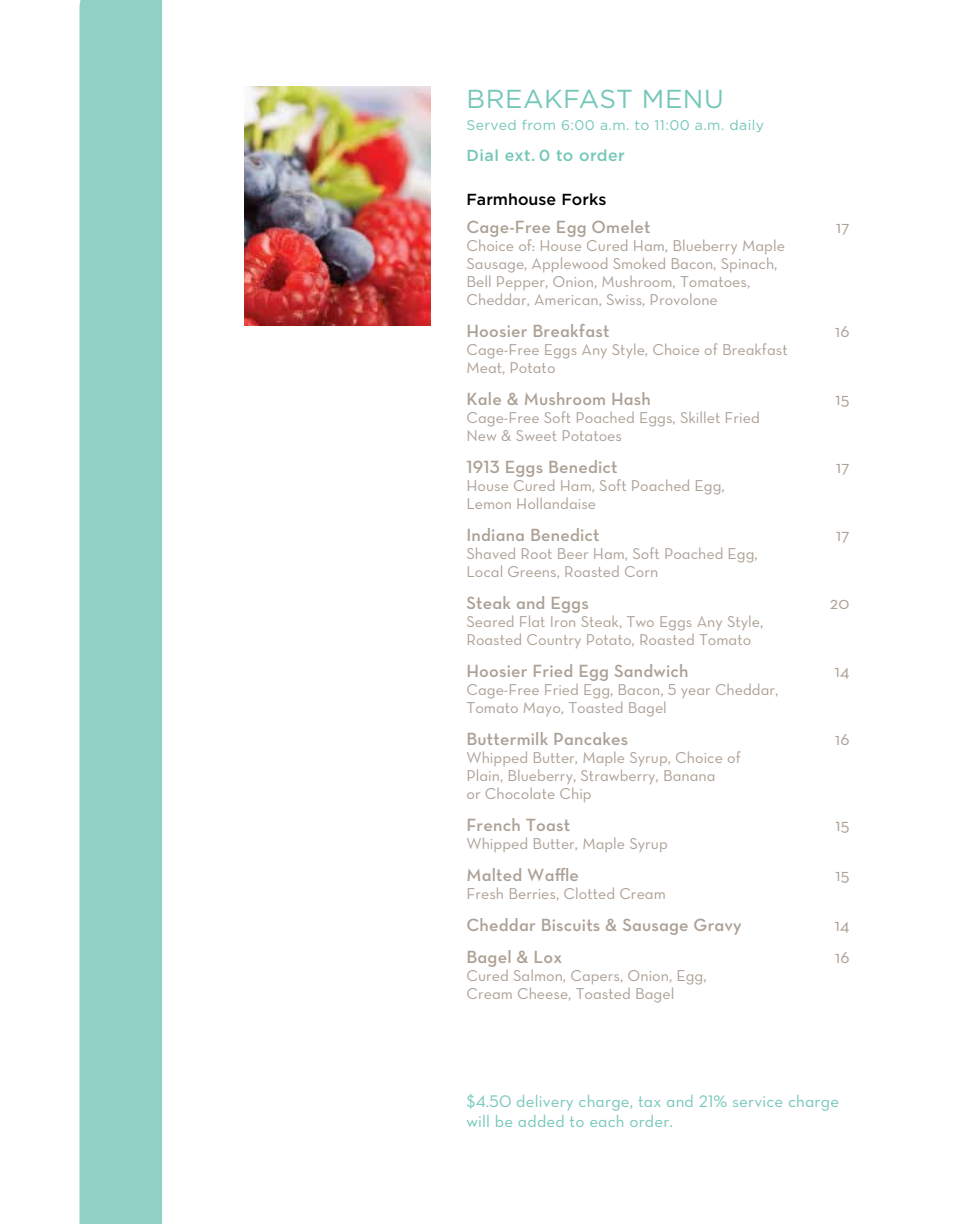
<style>
.page{position:relative;width:972px;height:1224px;background:#fff}
.page>*{position:absolute;margin:0;border:0;box-sizing:border-box;transform-origin:0 0}
.t1{font:26px "Gotham";letter-spacing:.02em;color:#75c7b9}
.t2{font:18px "Neutra Text Demi Alt";letter-spacing:.01em;color:#aca095}
.t3{font:18px "Neutra Text";letter-spacing:.01em;color:#aca095}
.t4{font:17px/20px "Neutra Text Book Alt";letter-spacing:.01em;color:#75c7b9}
.t5{font:16px/18px "Neutra Text Book Alt";color:#aca095}
.t6{font:500 16px "Gotham";letter-spacing:.03em;color:#75c7b9}
.t7{font:500 16px "Gotham";color:#000}
.t8{font:14px "Gotham";letter-spacing:.03em;color:#75c7b9}
</style>
<div class="page">
<div style="left:80px;top:0;width:82px;height:1224px;background:#91d1c5"></div>
<img style="left:245px;top:86px;width:185px;height:239px">
<h1 class="t1" style="left:466px;top:85px;width:259px">BREAKFAST MENU</h1>
<p class="t8" style="left:466px;top:117px;width:299px">Served from 6:00 a.m. to 11:00 a.m. daily</p>
<p class="t6" style="left:466px;top:146px;width:160px">Dial ext. 0 to order</p>
<p class="t7" style="left:466px;top:190px;width:141px">Farmhouse Forks</p>
<p class="t2" style="left:466px;top:215px;width:186px">Cage-Free Egg Omelet</p>
<p class="t3" style="left:836px;top:216px;width:15px">17</p>
<p class="t5" style="left:466px;top:236px;width:320px">Choice of: House Cured Ham, Blueberry Maple Sausage, Applewood Smoked Bacon, Spinach, Bell Pepper, Onion, Mushroom, Tomatoes, Cheddar, American, Swiss, Provolone</p>
<p class="t2" style="left:466px;top:319px;width:144px">Hoosier Breakfast</p>
<p class="t3" style="left:835px;top:320px;width:16px">16</p>
<p class="t5" style="left:466px;top:340px;width:323px">Cage-Free Eggs Any Style, Choice of Breakfast<br>Meat, Potato</p>
<p class="t2" style="left:466px;top:387px;width:186px">Kale &amp; Mushroom Hash</p>
<p class="t3" style="left:835px;top:388px;width:16px">15</p>
<p class="t5" style="left:466px;top:408px;width:295px">Cage-Free Soft Poached Eggs, Skillet Fried<br>New &amp; Sweet Potatoes</p>
<p class="t2" style="left:466px;top:455px;width:153px">1913 Eggs Benedict</p>
<p class="t3" style="left:836px;top:456px;width:15px">17</p>
<p class="t5" style="left:466px;top:476px;width:260px">House Cured Ham, Soft Poached Egg,<br>Lemon Hollandaise</p>
<p class="t2" style="left:466px;top:523px;width:135px">Indiana Benedict</p>
<p class="t3" style="left:836px;top:524px;width:15px">17</p>
<p class="t5" style="left:466px;top:544px;width:293px">Shaved Root Beer Ham, Soft Poached Egg,<br>Local Greens, Roasted Corn</p>
<p class="t2" style="left:466px;top:591px;width:124px">Steak and Eggs</p>
<p class="t3" style="left:830px;top:592px;width:21px">20</p>
<p class="t5" style="left:466px;top:612px;width:298px">Seared Flat Iron Steak, Two Eggs Any Style,<br>Roasted Country Potato, Roasted Tomato</p>
<p class="t2" style="left:466px;top:659px;width:224px">Hoosier Fried Egg Sandwich</p>
<p class="t3" style="left:835px;top:660px;width:16px">14</p>
<p class="t5" style="left:466px;top:680px;width:314px">Cage-Free Fried Egg, Bacon, 5 year Cheddar,<br>Tomato Mayo, Toasted Bagel</p>
<p class="t2" style="left:466px;top:727px;width:163px">Buttermilk Pancakes</p>
<p class="t3" style="left:835px;top:728px;width:16px">16</p>
<p class="t5" style="left:466px;top:748px;width:276px">Whipped Butter, Maple Syrup, Choice of<br>Plain, Blueberry, Strawberry, Banana<br>or Chocolate Chip</p>
<p class="t2" style="left:466px;top:813px;width:105px">French Toast</p>
<p class="t3" style="left:835px;top:814px;width:16px">15</p>
<p class="t5" style="left:466px;top:834px;width:203px">Whipped Butter, Maple Syrup</p>
<p class="t2" style="left:466px;top:863px;width:114px">Malted Waffle</p>
<p class="t3" style="left:835px;top:864px;width:16px">15</p>
<p class="t5" style="left:466px;top:884px;width:201px">Fresh Berries, Clotted Cream</p>
<p class="t2" style="left:466px;top:913px;width:277px">Cheddar Biscuits &amp; Sausage Gravy</p>
<p class="t3" style="left:835px;top:914px;width:16px">14</p>
<p class="t2" style="left:466px;top:945px;width:97px">Bagel &amp; Lox</p>
<p class="t3" style="left:835px;top:946px;width:16px">16</p>
<p class="t5" style="left:466px;top:966px;width:242px">Cured Salmon, Capers, Onion, Egg,<br>Cream Cheese, Toasted Bagel</p>
<p class="t4" style="left:466px;top:1091px;width:374px">$4.50 delivery charge, tax and 21% service charge will be added to each order.</p>
</div>
